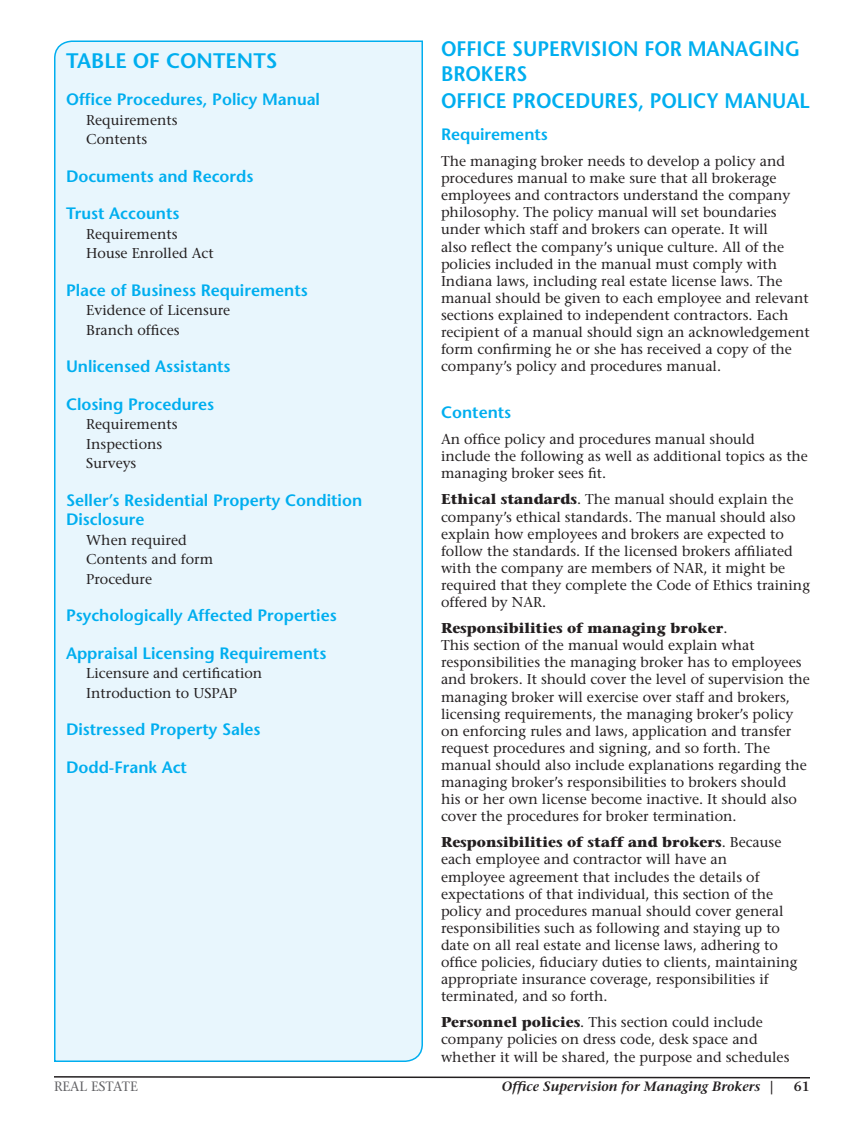
<style>
.page{position:relative;width:864px;height:1134px;background:#fff}
.page>*{position:absolute;margin:0;border:0;box-sizing:border-box;transform-origin:0 0}
.t1{font:600 21px/26.1px "Stone Sans Std";color:#00aeef;scale:.94 1}
.t2{font:600 21px "Stone Sans Std";color:#00aeef}
.t3{font:600 16.5px/19.5px "Stone Sans Std";color:#00aeef}
.t4{font:500 14.25px/17.1px "Stone Serif Std";color:#231f20}
.t5{font:italic 600 13.5px "Stone Serif Std";color:#231f20}
.t6{font:500 13.5px "Stone Serif Std";color:#636366}
.t7{font:600 13.5px "Stone Serif Std";color:#231f20}
.s1{font-weight:700}
.s2{font-style:normal}
</style>
<div class="page">
<svg style="left:54px;top:1076px;width:756px;height:3px"></svg>
<div style="left:54px;top:40px;width:369px;height:1022px;background:#e8f6fd"></div>
<h1 class="t2" style="left:66px;top:48px;width:213px">TABLE OF CONTENTS</h1>
<p class="t3" style="left:66px;top:90px;width:256px">Office Procedures, Policy Manual</p>
<p class="t4" style="left:86px;top:110px;width:93px;line-height:19.5px">Requirements<br>Contents</p>
<p class="t3" style="left:66px;top:166px;width:189px">Documents and Records</p>
<p class="t3" style="left:66px;top:204px;width:115px">Trust Accounts</p>
<p class="t4" style="left:86px;top:224px;width:129px;line-height:19.5px">Requirements<br>House Enrolled Act</p>
<p class="t3" style="left:66px;top:280px;width:243px">Place of Business Requirements</p>
<p class="t4" style="left:86px;top:301px;width:146px;line-height:19.5px">Evidence of Licensure<br>Branch offices</p>
<p class="t3" style="left:66px;top:357px;width:166px">Unlicensed Assistants</p>
<p class="t3" style="left:66px;top:394px;width:150px">Closing Procedures</p>
<p class="t4" style="left:86px;top:415px;width:93px;line-height:19.5px">Requirements<br>Inspections<br>Surveys</p>
<p class="t3" style="left:66px;top:490px;width:298px">Seller’s Residential Property Condition<br>Disclosure</p>
<p class="t4" style="left:86px;top:530px;width:128px;line-height:19.5px">When required<br>Contents and form<br>Procedure</p>
<p class="t3" style="left:66px;top:606px;width:272px">Psychologically Affected Properties</p>
<p class="t3" style="left:66px;top:643px;width:262px">Appraisal Licensing Requirements</p>
<p class="t4" style="left:86px;top:664px;width:178px;line-height:19.5px">Licensure and certification<br>Introduction to USPAP</p>
<p class="t3" style="left:66px;top:720px;width:196px">Distressed Property Sales</p>
<p class="t3" style="left:66px;top:757px;width:123px">Dodd-Frank Act</p>
<h1 class="t1" style="left:441px;top:36px;width:394px">OFFICE SUPERVISION FOR MANAGING<br>BROKERS<br>OFFICE PROCEDURES, POLICY MANUAL</h1>
<p class="t3" style="left:441px;top:124px;width:109px">Requirements</p>
<p class="t4" style="left:441px;top:153px;width:370px">The managing broker needs to develop a policy and procedures manual to make sure that all brokerage employees and contractors understand the company philosophy. The policy manual will set boundaries under which staff and brokers can operate. It will<br>also reflect the company’s unique culture. All of the policies included in the manual must comply with Indiana laws, including real estate license laws. The manual should be given to each employee and relevant sections explained to independent contractors. Each recipient of a manual should sign an acknowledgement form confirming he or she has received a copy of the company’s policy and procedures manual.</p>
<p class="t3" style="left:441px;top:403px;width:72px">Contents</p>
<p class="t4" style="left:441px;top:431px;width:369px">An office policy and procedures manual should<br>include the following as well as additional topics as the managing broker sees fit.</p>
<p class="t4" style="left:441px;top:491px;width:371px"><span class="s1">Ethical standards</span>. The manual should explain the company’s ethical standards. The manual should also explain how employees and brokers are expected to follow the standards. If the licensed brokers affiliated with the company are members of NAR, it might be required that they complete the Code of Ethics training offered by NAR.</p>
<p class="t4" style="left:441px;top:620px;width:371px"><span class="s1">Responsibilities of managing broker</span>.<br>This section of the manual would explain what responsibilities the managing broker has to employees and brokers. It should cover the level of supervision the managing broker will exercise over staff and brokers, licensing requirements, the managing broker’s policy on enforcing rules and laws, application and transfer request procedures and signing, and so forth. The manual should also include explanations regarding the managing broker’s responsibilities to brokers should<br>his or her own license become inactive. It should also cover the procedures for broker termination.</p>
<p class="t4" style="left:441px;top:834px;width:358px"><span class="s1">Responsibilities of staff and brokers</span>. Because each employee and contractor will have an<br>employee agreement that includes the details of expectations of that individual, this section of the policy and procedures manual should cover general responsibilities such as following and staying up to date on all real estate and license laws, adhering to office policies, fiduciary duties to clients, maintaining appropriate insurance coverage, responsibilities if terminated, and so forth.</p>
<p class="t4" style="left:441px;top:1014px;width:350px"><span class="s1">Personnel policies</span>. This section could include company policies on dress code, desk space and whether it will be shared, the purpose and schedules</p>
<p class="t6" style="left:54px;top:1078px;width:85px">REAL ESTATE</p>
<p class="t5" style="left:502px;top:1078px;width:274px">Office Supervision for Managing Brokers <span class="s2">|</span></p>
<p class="t7" style="left:794px;top:1078px;width:18px">61</p>
</div>
